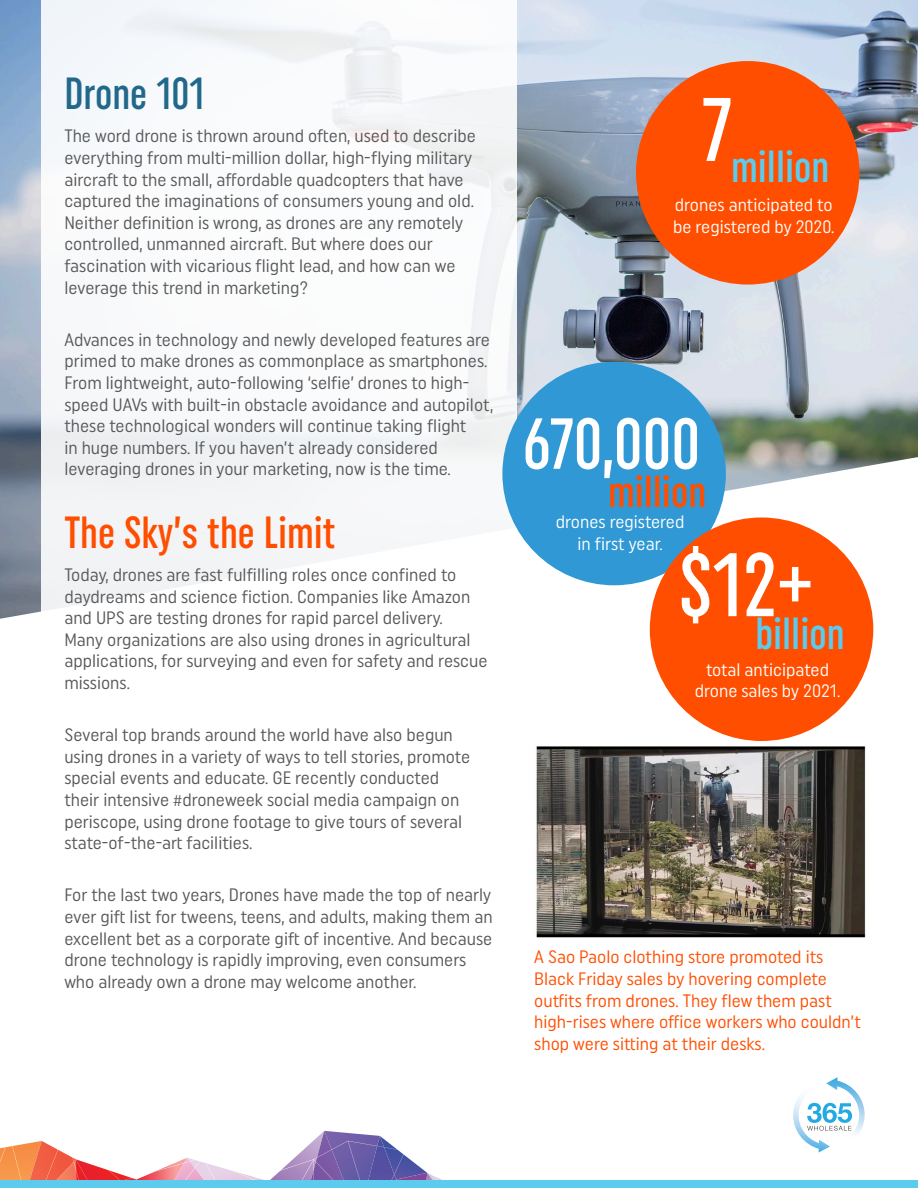
<style>
.page{position:relative;width:918px;height:1188px;background:#fff}
.page>*{position:absolute;margin:0;border:0;box-sizing:border-box;transform-origin:0 0}
.t1{font:500 extra-condensed 72px "Uniform";letter-spacing:-.005em;color:#fff}
.t2{font:500 extra-condensed 45px "Uniform";color:#ff4e00}
.t3{font:500 extra-condensed 45px "Uniform";color:#5ccbed}
.t4{font:500 extra-condensed 45px "Uniform";color:#22688b}
.t5{font:18px/21.6px "Uniform Condensed";color:#57585a}
.t6{font:18px/21.6px "Uniform Condensed";color:#ff4e00}
.t7{font:18px/21.6px "Uniform Condensed";color:#fff;text-align:center}
</style>
<div class="page">
<img style="left:0;top:0;width:918px;height:619px">
<div style="left:41px;top:0;width:476px;height:1066px;background:#fff"></div>
<svg style="left:0;top:1131px;width:460px;height:50px"></svg>
<div style="left:0;top:1181px;width:918px;height:7px;background:#5ccbed"></div>
<div style="left:636px;top:61px;width:224px;height:224px;background:#ff4e00;border-radius:50%"></div>
<div style="left:502px;top:362px;width:224px;height:223px;background:#3098d4;border-radius:50%"></div>
<div style="left:650px;top:518px;width:223px;height:223px;background:#ff4e00;border-radius:50%"></div>
<img style="left:830px;top:1077px;width:35px;height:57px">
<img style="left:793px;top:1081px;width:37px;height:72px">
<svg style="left:807px;top:1103px;width:45px;height:28px"></svg>
<img style="left:536px;top:746px;width:330px;height:192px">
<h2 class="t4" style="left:64px;top:68px;width:142px">Drone 101</h2>
<p class="t5" style="left:64px;top:125px;width:413px">The word drone is thrown around often, used to describe everything from multi-million dollar, high-flying military aircraft to the small, affordable quadcopters that have captured the imaginations of consumers young and old.<br>Neither definition is wrong, as drones are any remotely controlled, unmanned aircraft. But where does our fascination with vicarious flight lead, and how can we leverage this trend in marketing?</p>
<p class="t5" style="left:64px;top:328px;width:430px">Advances in technology and newly developed features are primed to make drones as commonplace as smartphones.<br>From lightweight, auto-following ‘selfie’ drones to high&shy;speed UAVs with built-in obstacle avoidance and autopilot, these technological wonders will continue taking flight<br>in huge numbers. If you haven’t already considered leveraging drones in your marketing, now is the time.</p>
<h2 class="t2" style="left:64px;top:506px;width:273px">The Sky’s the Limit</h2>
<p class="t5" style="left:64px;top:564px;width:425px">Today, drones are fast fulfilling roles once confined to daydreams and science fiction. Companies like Amazon and UPS are testing drones for rapid parcel delivery.<br>Many organizations are also using drones in agricultural applications, for surveying and even for safety and rescue missions.</p>
<p class="t5" style="left:64px;top:724px;width:407px">Several top brands around the world have also begun using drones in a variety of ways to tell stories, promote special events and educate. GE recently conducted their intensive #droneweek social media campaign on periscope, using drone footage to give tours of several state-of-the-art facilities.</p>
<p class="t5" style="left:64px;top:884px;width:430px">For the last two years, Drones have made the top of nearly ever gift list for tweens, teens, and adults, making them an excellent bet as a corporate gift of incentive. And because drone technology is rapidly improving, even consumers who already own a drone may welcome another.</p>
<h2 class="t3" style="left:701px;top:140px;width:130px"><sup>7</sup>million</h2>
<p class="t7" style="left:673px;top:194px;width:163px;text-align:left">drones anticipated to be registered by 2020.</p>
<h1 class="t1" style="left:523px;top:402px;width:179px">670,000</h1>
<h2 class="t2" style="left:608px;top:466px;width:100px">million</h2>
<p class="t7" style="left:556px;top:511px;width:130px">drones registered in first year.</p>
<h2 class="t3" style="left:679px;top:607px;width:167px"><sup>$12+</sup>billion</h2>
<p class="t7" style="left:695px;top:658px;width:147px">total anticipated drone sales by 2021.</p>
<p class="t6" style="left:534px;top:946px;width:328px">A Sao Paolo clothing store promoted its Black Friday sales by hovering complete outfits from drones. They flew them past high-rises where office workers who couldn’t shop were sitting at their desks.</p>
</div>
